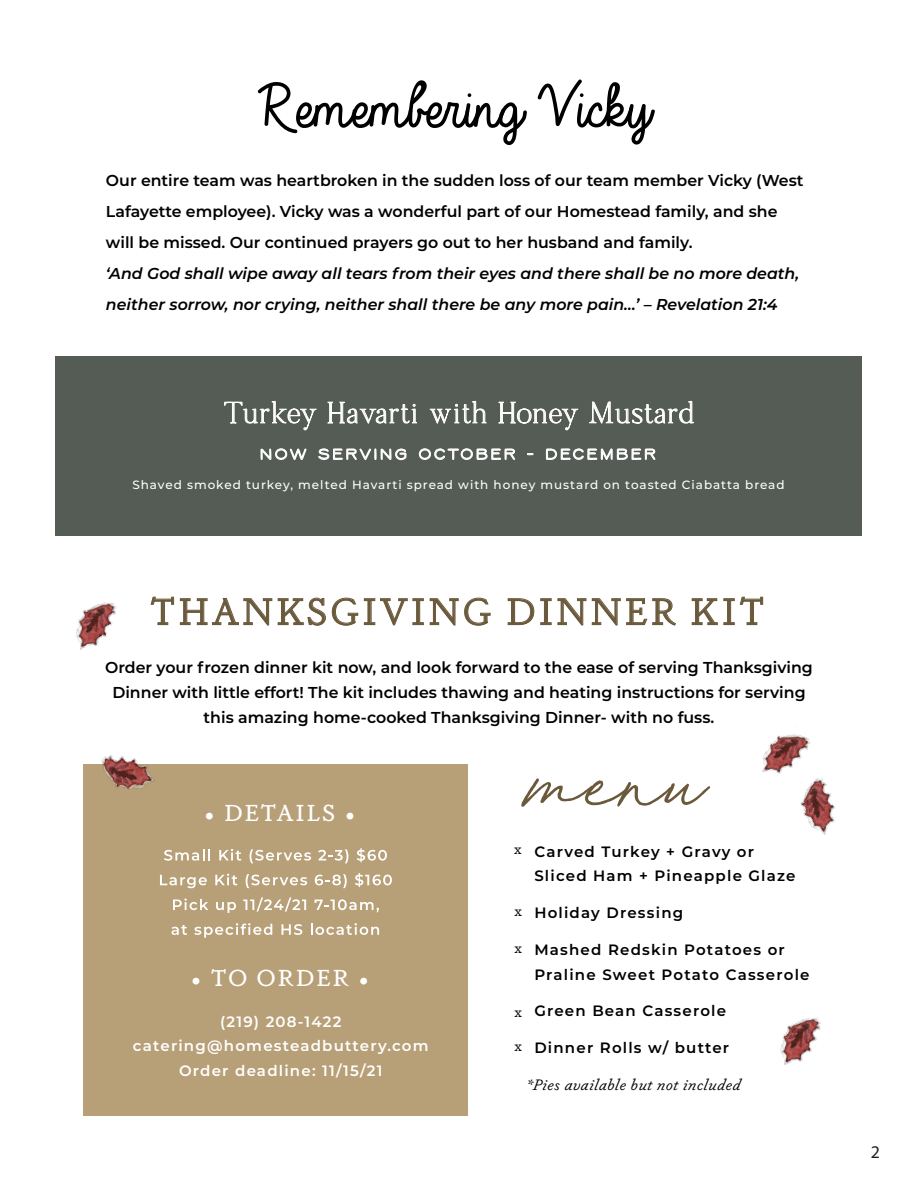
<style>
.page{position:relative;width:918px;height:1188px;background:#fff}
.page>*{position:absolute;margin:0;border:0;box-sizing:border-box;transform-origin:0 0}
.t1{font:80.4px "Red Vevet";color:#6a593b}
.t2{font:67.8px "Always In My Heart";color:#000}
.t3{font:36.9px "Dapifer";letter-spacing:.08em;color:#6a593b}
.t4{font:30px "Sundays";color:#fff}
.t5{font:500 23.1px "Dapifer";letter-spacing:.08em;color:#fff}
.t6{font:18px "Myriad Pro";color:#221f1f}
.t7{font:600 15.9px/30.9px "Montserrat";color:#000}
.t8{font:italic 600 15.9px/30.9px "Montserrat";color:#000}
.t9{font:15.9px "Brandy Bay";letter-spacing:.16em;color:#fff}
.t10{font:600 15px/24.9px "Montserrat";letter-spacing:.08em;color:#000}
.t11{font:600 15px/24.9px "Montserrat";letter-spacing:.08em;color:#fff;text-align:center}
.t12{font:italic 15px "Dapifer";letter-spacing:.04em;color:#000}
.t13{font:15px "Dapifer";color:#000}
.t14{font:500 12px "Montserrat";letter-spacing:.08em;color:#fff}
</style>
<div class="page">
<div style="left:84px;top:764px;width:384px;height:352px;background:#b79f77"></div>
<svg style="left:164px;top:849px;width:46px;height:12px"></svg>
<svg style="left:219px;top:849px;width:22px;height:12px"></svg>
<svg style="left:250px;top:849px;width:61px;height:14px"></svg>
<svg style="left:318px;top:849px;width:30px;height:14px"></svg>
<svg style="left:357px;top:848px;width:28px;height:14px"></svg>
<svg style="left:378px;top:850px;width:9px;height:11px"></svg>
<svg style="left:160px;top:875px;width:47px;height:13px"></svg>
<svg style="left:215px;top:874px;width:23px;height:11px"></svg>
<svg style="left:246px;top:874px;width:61px;height:14px"></svg>
<svg style="left:315px;top:874px;width:32px;height:14px"></svg>
<svg style="left:355px;top:873px;width:26px;height:14px"></svg>
<svg style="left:383px;top:875px;width:9px;height:10px"></svg>
<svg style="left:173px;top:898px;width:35px;height:12px"></svg>
<svg style="left:216px;top:902px;width:20px;height:11px"></svg>
<svg style="left:243px;top:897px;width:63px;height:15px"></svg>
<svg style="left:315px;top:900px;width:64px;height:10px"></svg>
<svg style="left:171px;top:925px;width:16px;height:10px"></svg>
<svg style="left:194px;top:923px;width:78px;height:15px"></svg>
<svg style="left:281px;top:924px;width:21px;height:11px"></svg>
<svg style="left:311px;top:923px;width:68px;height:12px"></svg>
<div style="left:56px;top:357px;width:806px;height:179px;background:#555c56"></div>
<svg style="left:224px;top:401px;width:93px;height:30px"></svg>
<svg style="left:327px;top:401px;width:90px;height:23px"></svg>
<svg style="left:430px;top:401px;width:57px;height:23px"></svg>
<svg style="left:498px;top:401px;width:80px;height:30px"></svg>
<svg style="left:589px;top:401px;width:105px;height:23px"></svg>
<svg style="left:260px;top:448px;width:47px;height:12px"></svg>
<svg style="left:318px;top:448px;width:89px;height:13px"></svg>
<svg style="left:419px;top:448px;width:96px;height:12px"></svg>
<svg style="left:527px;top:453px;width:7px;height:3px"></svg>
<svg style="left:546px;top:448px;width:110px;height:12px"></svg>
<svg style="left:150px;top:596px;width:24px;height:29px"></svg>
<svg style="left:180px;top:597px;width:146px;height:29px"></svg>
<svg style="left:332px;top:597px;width:159px;height:29px"></svg>
<svg style="left:507px;top:598px;width:169px;height:28px"></svg>
<svg style="left:691px;top:596px;width:72px;height:29px"></svg>
<img style="left:83px;top:755px;width:72px;height:59px">
<img style="left:762px;top:734px;width:49px;height:38px">
<img style="left:76px;top:602px;width:41px;height:48px">
<img style="left:780px;top:1018px;width:41px;height:47px">
<img style="left:763px;top:744px;width:72px;height:91px">
<h2 class="t2" style="left:247px;top:70px;width:392px">Remembering Vicky</h2>
<p class="t7" style="left:106px;top:165px;width:699px">Our entire team was heartbroken in the sudden loss of our team member Vicky (West<br>Lafayette employee). Vicky was a wonderful part of our Homestead family, and she will be missed. Our continued prayers go out to her husband and family.</p>
<p class="t8" style="left:106px;top:258px;width:695px">‘And God shall wipe away all tears from their eyes and there shall be no more death, neither sorrow, nor crying, neither shall there be any more pain…’ – Revelation 21:4</p>
<h3 class="t4" style="left:223px;top:391px;width:473px">Turkey Havarti with Honey Mustard</h3>
<p class="t9" style="left:260px;top:445px;width:397px">NOW SERVING OCTOBER - DECEMBER</p>
<p class="t14" style="left:132px;top:476px;width:654px">Shaved smoked turkey, melted Havarti spread with honey mustard on toasted Ciabatta bread</p>
<h3 class="t3" style="left:150px;top:587px;width:616px">THANKSGIVING DINNER KIT</h3>
<p class="t7" style="left:105px;top:655px;width:709px;line-height:24.9px;text-align:center">Order your frozen dinner kit now, and look forward to the ease of serving Thanksgiving<br>Dinner with little effort! The kit includes thawing and heating instructions for serving this amazing home-cooked Thanksgiving Dinner- with no fuss.</p>
<h3 class="t5" style="left:204px;top:797px;width:154px">• DETAILS •</h3>
<h3 class="t5" style="left:190px;top:962px;width:181px">• TO ORDER •</h3>
<p class="t11" style="left:133px;top:1008px;width:297px">(219) 208-1422 catering@homesteadbuttery.com<br>Order deadline: 11/15/21</p>
<h1 class="t1" style="left:527px;top:727px;width:178px">menu</h1>
<p class="t13" style="left:514px;top:839px;width:9px">x</p>
<p class="t13" style="left:514px;top:901px;width:9px">x</p>
<p class="t13" style="left:514px;top:938px;width:9px">x</p>
<p class="t13" style="left:514px;top:1001px;width:9px">x</p>
<p class="t13" style="left:514px;top:1036px;width:9px">x</p>
<p class="t10" style="left:534px;top:838px;width:263px">Carved Turkey + Gravy or<br>Sliced Ham + Pineapple Glaze</p>
<p class="t10" style="left:534px;top:900px;width:150px">Holiday Dressing</p>
<p class="t10" style="left:534px;top:936px;width:277px">Mashed Redskin Potatoes or<br>Praline Sweet Potato Casserole</p>
<p class="t10" style="left:534px;top:998px;width:193px">Green Bean Casserole</p>
<p class="t10" style="left:534px;top:1035px;width:196px">Dinner Rolls w/ butter</p>
<p class="t12" style="left:526px;top:1074px;width:216px">*Pies available but not included</p>
<p class="t6" style="left:871px;top:1140px;width:11px">2</p>
</div>
